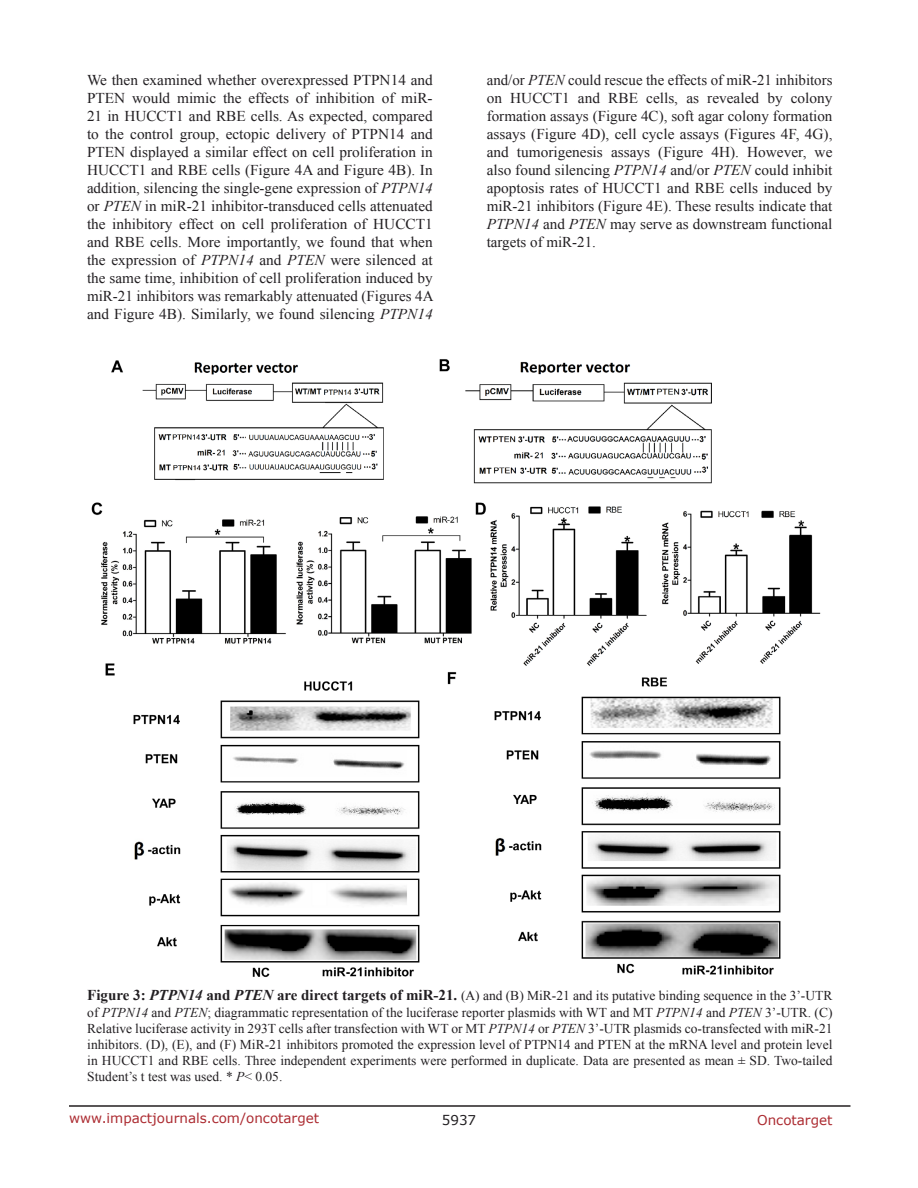
<style>
.page{position:relative;width:918px;height:1188px;background:#fff}
.page>*{position:absolute;margin:0;border:0;box-sizing:border-box;transform-origin:0 0}
.BodyText{font:15px/18px "Times New Roman";color:#221f22;text-align:justify}
.FigureText{font:13.5px/16.2px "Times New Roman";color:#221f22;text-align:justify}
.t1{font:13.5px "Verdana";color:#ac2b31}
.t2{font:13.5px "Verdana";color:#221f22}
.s1{font-style:italic}
.s2{font-weight:700;font-size:15px}
.s3{font-weight:700;font-style:italic;font-size:15px}
</style>
<div class="page">
<hr style="left:69px;top:1105px;width:781px;height:2px;background:#231f20">
<img style="left:91px;top:359px;width:730px;height:618px">
<p class="BodyText" style="left:87px;top:71px;width:348px">We then examined whether overexpressed PTPN14 and PTEN would mimic the effects of inhibition of miR-21 in HUCCT1 and RBE cells. As expected, compared to the control group, ectopic delivery of PTPN14 and PTEN displayed a similar effect on cell proliferation in HUCCT1 and RBE cells (Figure 4A and Figure 4B). In addition, silencing the single-gene expression of <span class="s1">PTPN14 </span>or <span class="s1">PTEN</span> in miR-21 inhibitor-transduced cells attenuated the inhibitory effect on cell proliferation of HUCCT1 and RBE cells. More importantly, we found that when the expression of <span class="s1">PTPN14</span> and <span class="s1">PTEN</span> were silenced at the same time, inhibition of cell proliferation induced by miR-21 inhibitors was remarkably attenuated (Figures 4A and Figure 4B). Similarly, we found silencing <span class="s1">PTPN14</span></p>
<p class="BodyText" style="left:487px;top:71px;width:347px">and/or <span class="s1">PTEN</span> could rescue the effects of miR-21 inhibitors on HUCCT1 and RBE cells, as revealed by colony formation assays (Figure 4C), soft agar colony formation assays (Figure 4D), cell cycle assays (Figures 4F, 4G), and tumorigenesis assays (Figure 4H). However, we also found silencing <span class="s1">PTPN14</span> and/or <span class="s1">PTEN</span> could inhibit apoptosis rates of HUCCT1 and RBE cells induced by miR-21 inhibitors (Figure 4E). These results indicate that <span class="s1">PTPN14</span> and <span class="s1">PTEN</span> may serve as downstream functional targets of miR-21.</p>
<p class="FigureText" style="left:87px;top:988px;width:747px"><span class="s2">Figure 3:</span> <span class="s3">PTPN14</span> <span class="s2">and</span> <span class="s3">PTEN</span> <span class="s2">are direct targets of miR-21.</span> (A) and (B) MiR-21 and its putative binding sequence in the 3’-UTR of <span class="s1">PTPN14</span> and <span class="s1">PTEN</span>; diagrammatic representation of the luciferase reporter plasmids with WT and MT <span class="s1">PTPN14</span> and <span class="s1">PTEN</span> 3’-UTR. (C)<br>Relative luciferase activity in 293T cells after transfection with WT or MT <span class="s1">PTPN14</span> or <span class="s1">PTEN</span> 3’-UTR plasmids co-transfected with miR-21 inhibitors. (D), (E), and (F) MiR-21 inhibitors promoted the expression level of PTPN14 and PTEN at the mRNA level and protein level in HUCCT1 and RBE cells. Three independent experiments were performed in duplicate. Data are presented as mean ± SD. Two-tailed Student’s t test was used. * <span class="s1">P</span>&lt; 0.05.</p>
<p class="t1" style="left:69px;top:1109px;width:252px">www.impactjournals.com/oncotarget</p>
<p class="t2" style="left:442px;top:1111px;width:36px">5937</p>
<p class="t1" style="left:757px;top:1111px;width:77px">Oncotarget</p>
</div>
